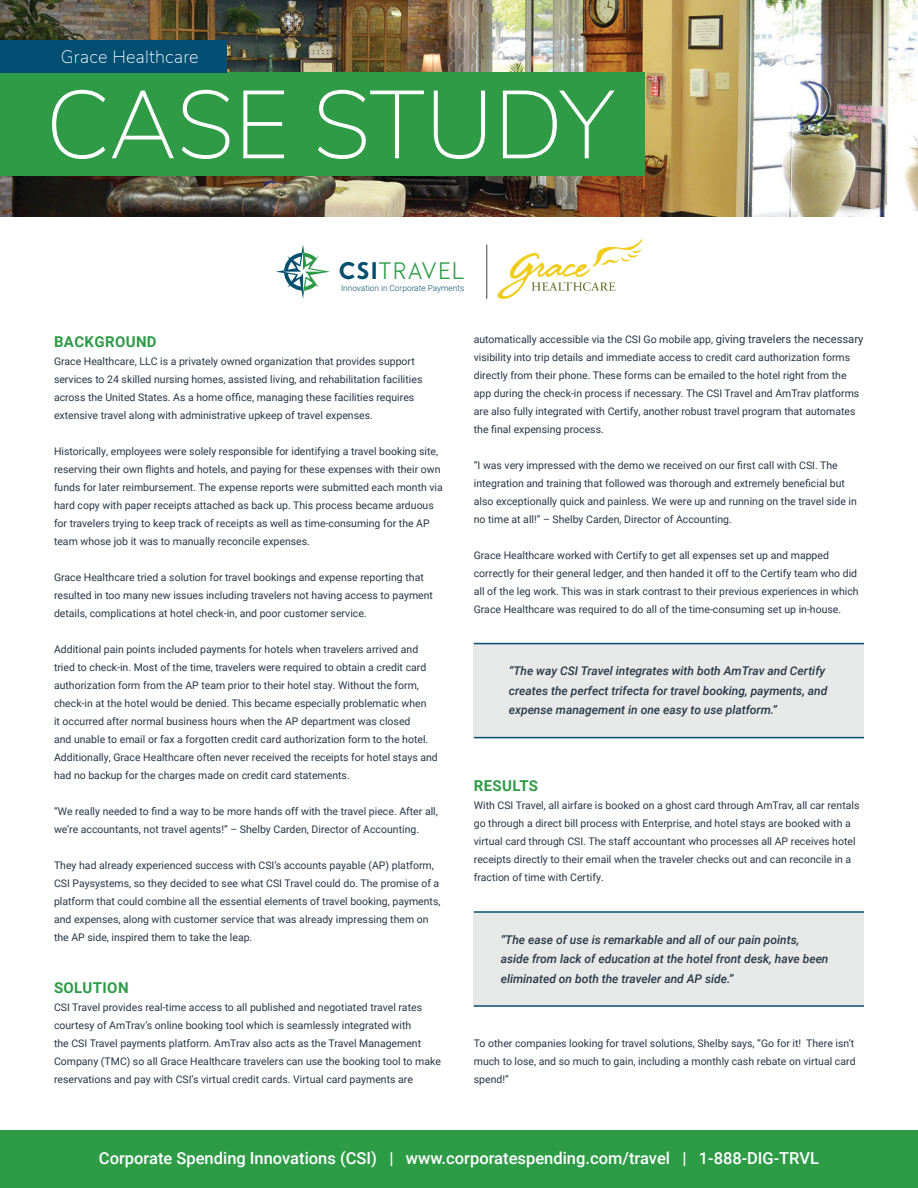
<style>
.page{position:relative;width:918px;height:1188px;background:#fff}
.page>*{position:absolute;margin:0;border:0;box-sizing:border-box;transform-origin:0 0}
.t1{font:200 96px "Nunito Sans";letter-spacing:-.005em;color:#fff}
.t2{font:300 22.95px "Guess Sans";letter-spacing:.05em;color:#2c9a47}
.t3{font:200 18px "Nunito Sans";letter-spacing:.01em;color:#fff}
.t4{font:500 16.5px "Roboto";color:#fff}
.t5{font:700 15px "Roboto";letter-spacing:.025em;color:#2e9b47}
.t6{font:italic 500 12px/19.5px "Roboto";color:#263746}
.t7{font:10.5px/18px "Roboto";color:#263746}
.t8{font:300 8.25px "Roboto";color:#004f6e}
.s1{font-weight:800;color:#004f6e}
.s2{font-size:11.25px}
</style>
<div class="page">
<img style="left:0;top:0;width:918px;height:217px">
<div style="left:0;top:72px;width:645px;height:104px;background:#2f9b47"></div>
<div style="left:0;top:40px;width:226px;height:32px;background:#004e72"></div>
<div style="left:0;top:1131px;width:918px;height:57px;background:#2e9b47"></div>
<div style="left:474px;top:644px;width:390px;height:93px;background:#e7e8e8"></div>
<hr style="left:474px;top:643px;width:390px;height:1px;background:#024e71">
<hr style="left:474px;top:737px;width:390px;height:1px;background:#024e71">
<div style="left:474px;top:913px;width:390px;height:92px;background:#e7e8e8"></div>
<hr style="left:474px;top:911px;width:390px;height:2px;background:#024e71">
<hr style="left:474px;top:1005px;width:390px;height:2px;background:#024e71">
<hr style="left:486px;top:245px;width:1px;height:54px;background:#414042">
<img style="left:497px;top:239px;width:145px;height:60px">
<svg style="left:276px;top:245px;width:54px;height:54px"></svg>
<p class="t3" style="left:61px;top:43px;width:139px">Grace Healthcare</p>
<p class="t1" style="left:46px;top:55px;width:571px">CASE STUDY</p>
<p class="t2" style="left:339px;top:258px;width:127px"><span class="s1">Csi</span>TRAVEL</p>
<p class="t8" style="left:341px;top:282px;width:125px">Innovation in Corporate Payments</p>
<p class="t5" style="left:54px;top:331px;width:104px">BACKGROUND</p>
<p class="t7" style="left:54px;top:352px;width:370px">Grace Healthcare, LLC is a privately owned organization that provides support services to 24 skilled nursing homes, assisted living, and rehabilitation facilities across the United States. As a home office, managing these facilities requires extensive travel along with administrative upkeep of travel expenses.</p>
<p class="t7" style="left:54px;top:442px;width:390px">Historically, employees were solely responsible for identifying a travel booking site, reserving their own flights and hotels, and paying for these expenses with their own funds for later reimbursement. The expense reports were submitted each month via hard copy with paper receipts attached as back up. This process became arduous for travelers trying to keep track of receipts as well as time-consuming for the AP team whose job it was to manually reconcile expenses.</p>
<p class="t7" style="left:54px;top:568px;width:381px">Grace Healthcare tried a solution for travel bookings and expense reporting that resulted in too many new issues including travelers not having access to payment details, complications at hotel check-in, and poor customer service.</p>
<p class="t7" style="left:54px;top:640px;width:385px">Additional pain points included payments for hotels when travelers arrived and tried to check-in. Most of the time, travelers were required to obtain a credit card authorization form from the AP team prior to their hotel stay. Without the form, check-in at the hotel would be denied. This became especially problematic when<br>it occurred after normal business hours when the AP department was closed<br>and unable to email or fax a forgotten credit card authorization form to the hotel.<br>Additionally, Grace Healthcare often never received the receipts for hotel stays and had no backup for the charges made on credit card statements.</p>
<p class="t7" style="left:54px;top:802px;width:385px">“We really needed to find a way to be more hands off with the travel piece. After all, we’re accountants, not travel agents!” – Shelby Carden, Director of Accounting.</p>
<p class="t7" style="left:54px;top:856px;width:388px">They had already experienced success with CSI’s accounts payable (AP) platform, CSI Paysystems, so they decided to see what CSI Travel could do. The promise of a platform that could combine all the essential elements of travel booking, payments, and expenses, along with customer service that was already impressing them on the AP side, inspired them to take the leap.</p>
<p class="t5" style="left:54px;top:977px;width:76px">SOLUTION</p>
<p class="t7" style="left:54px;top:998px;width:388px">CSI Travel provides real-time access to all published and negotiated travel rates courtesy of AmTrav’s online booking tool which is seamlessly integrated with<br>the CSI Travel payments platform. AmTrav also acts as the Travel Management Company (TMC) so all Grace Healthcare travelers can use the booking tool to make reservations and pay with CSI’s virtual credit cards. Virtual card payments are</p>
<p class="t7" style="left:474px;top:330px;width:391px">automatically accessible via the CSI Go mobile app, <span class="s2">giving travelers the necessary </span>visibility into trip details and immediate access to credit card authorization forms directly from their phone. These forms can be emailed to the hotel right from the app during the check-in process if necessary. The CSI Travel and AmTrav platforms are also fully integrated with Certify, another robust travel program that automates the final expensing process.</p>
<p class="t7" style="left:474px;top:456px;width:385px">“I was very impressed with the demo we received on our first call with CSI. The integration and training that followed was thorough and extremely beneficial but also exceptionally quick and painless. We were up and running on the travel side in no time at all!” – Shelby Carden, Director of Accounting.</p>
<p class="t7" style="left:474px;top:546px;width:386px">Grace Healthcare worked with Certify to get all expenses set up and mapped correctly for their general ledger, and then handed it off to the Certify team who did all of the leg work. This was in stark contrast to their previous experiences in which Grace Healthcare was required to do all of the time-consuming set up in-house.</p>
<p class="t6" style="left:509px;top:661px;width:320px">“The way CSI Travel integrates with both AmTrav and Certify creates the perfect trifecta for travel booking, payments, and expense management in one easy to use platform.”</p>
<p class="t5" style="left:474px;top:775px;width:66px">RESULTS</p>
<p class="t7" style="left:474px;top:796px;width:387px">With CSI Travel, all airfare is booked on a ghost card through AmTrav, all car rentals go through a direct bill process with Enterprise, and hotel stays are booked with a virtual card through CSI. The staff accountant who processes all AP receives hotel receipts directly to their email when the traveler checks out and can reconcile in a fraction of time with Certify.</p>
<p class="t6" style="left:501px;top:929px;width:329px">“The ease of use is remarkable and all of our pain points, aside from lack of education at the hotel front desk, have been eliminated on both the traveler and AP side.”</p>
<p class="t7" style="left:474px;top:1034px;width:383px;text-align:justify">To other companies looking for travel solutions, Shelby says, “Go for it! There isn’t much to lose, and so much to gain, including a monthly cash rebate on virtual card spend!”</p>
<p class="t4" style="left:99px;top:1146px;width:722px">Corporate Spending Innovations (CSI) | www.corporatespending.com/travel | 1-888-DIG-TRVL</p>
</div>
